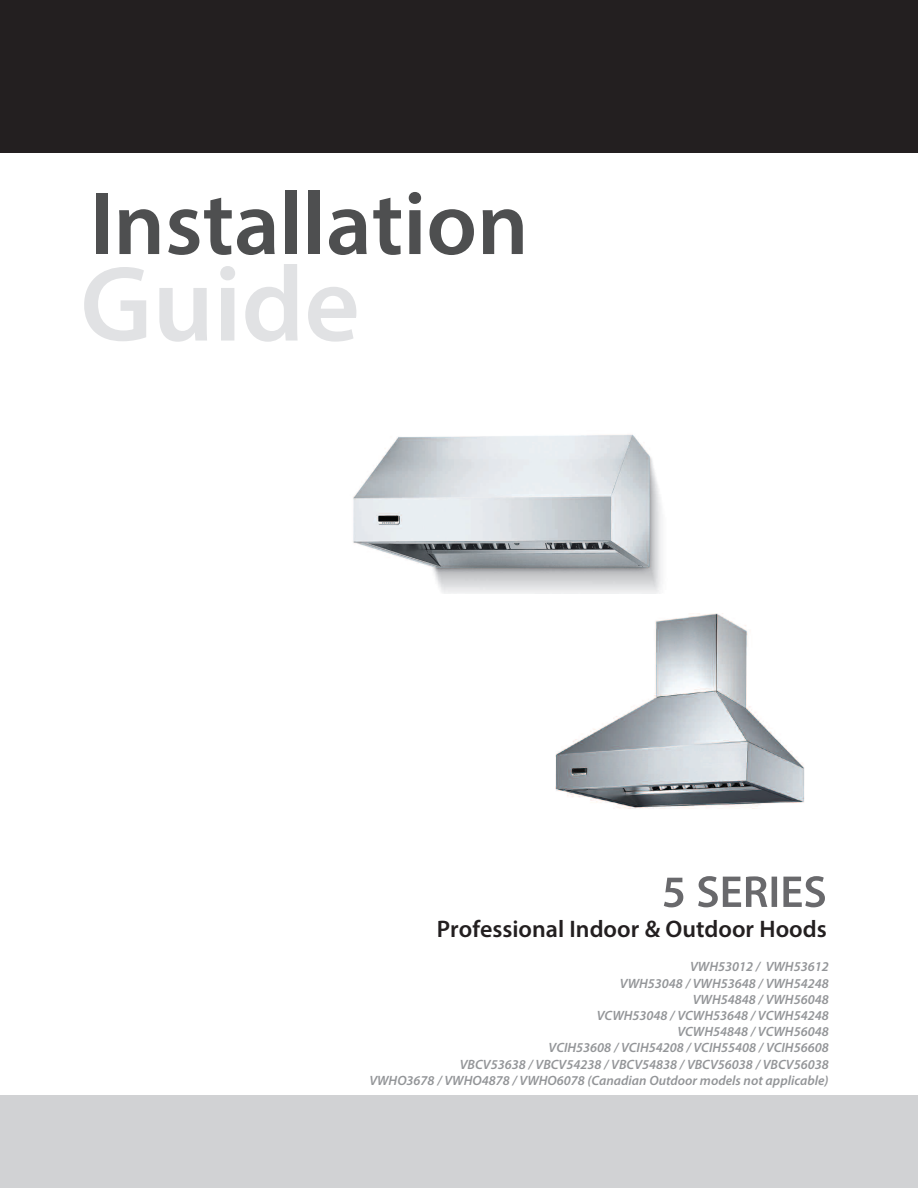
<style>
.page{position:relative;width:918px;height:1188px;background:#fff}
.page>*{position:absolute;margin:0;border:0;box-sizing:border-box;transform-origin:0 0}
.t1{font:600 90px "Myriad Pro";color:#4e4f50}
.t2{font:600 24px "Myriad Pro";color:#231f20}
.t3{font:italic 600 13.5px/16.2px "Myriad Pro";color:#939598;text-align:right}
</style>
<div class="page">
<img style="left:353px;top:434px;width:309px;height:160px">
<img style="left:555px;top:613px;width:250px;height:196px">
<div style="left:0;top:1095px;width:918px;height:93px;background:#d1d2d4"></div>
<div style="left:0;top:0;width:918px;height:153px;background:#231f20"></div>
<svg style="left:84px;top:264px;width:272px;height:78px"></svg>
<svg style="left:664px;top:876px;width:161px;height:31px"></svg>
<h1 class="t1" style="left:90px;top:190px;width:440px">Installation</h1>
<h2 class="t2" style="left:437px;top:920px;width:391px">Professional Indoor &amp; Outdoor Hoods</h2>
<p class="t3" style="left:369px;top:960px;width:461px">VWH53012 / VWH53612<br>VWH53048 / VWH53648 / VWH54248<br>VWH54848 / VWH56048<br>VCWH53048 / VCWH53648 / VCWH54248<br>VCWH54848 / VCWH56048<br>VCIH53608 / VCIH54208 / VCIH55408 / VCIH56608<br>VBCV53638 / VBCV54238 / VBCV54838 / VBCV56038 / VBCV56038<br>VWHO3678 / VWHO4878 / VWHO6078 (Canadian Outdoor models not applicable)</p>
</div>
